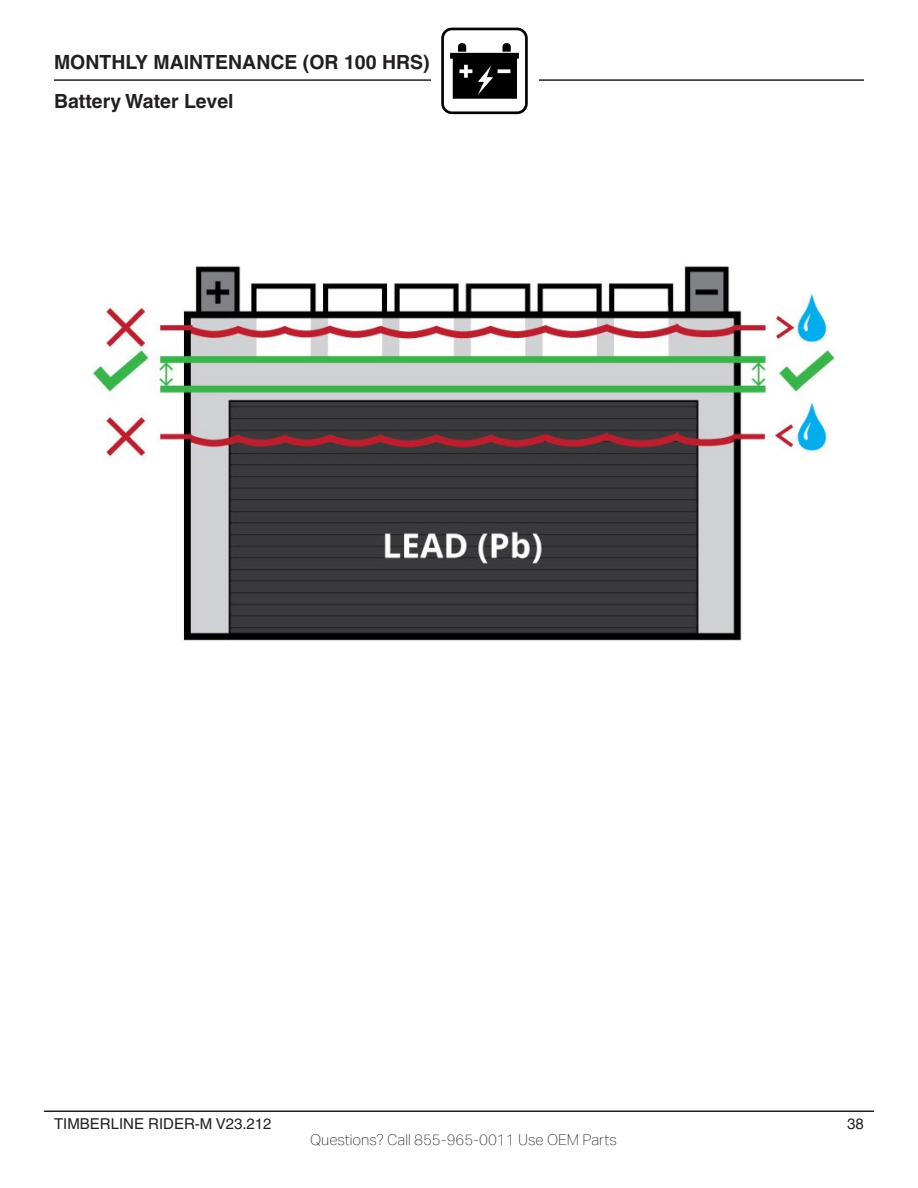
<style>
.page{position:relative;width:918px;height:1188px;background:#fff}
.page>*{position:absolute;margin:0;border:0;box-sizing:border-box;transform-origin:0 0}
.Sub_Header{font:700 19.5px "Helvetica";color:#231f20}
.t1{font:100 15px "Aktiv Grotesk";color:#231f20}
.t2{font:15px "Helvetica";color:#231f20}
</style>
<div class="page">
<hr style="left:44px;top:1111px;width:830px;height:1px;background:#231f20">
<hr style="left:54px;top:79px;width:810px;height:2px;background:#231f20">
<div style="left:431px;top:21px;width:107px;height:99px;background:#fff"></div>
<svg style="left:449px;top:27px;width:71px;height:88px"></svg>
<svg style="left:441px;top:28px;width:87px;height:86px"></svg>
<img style="left:92px;top:266px;width:743px;height:375px">
<p class="Sub_Header" style="left:54px;top:50px;width:377px">MONTHLY MAINTENANCE (OR 100 HRS)</p>
<p class="Sub_Header" style="left:54px;top:89px;width:181px">Battery Water Level</p>
<p class="t2" style="left:54px;top:1115px;width:219px">TIMBERLINE RIDER-M V23.212</p>
<p class="t2" style="left:847px;top:1115px;width:18px">38</p>
<p class="t1" style="left:310px;top:1131px;width:308px">Questions? Call 855-965-0011 Use OEM Parts</p>
</div>
